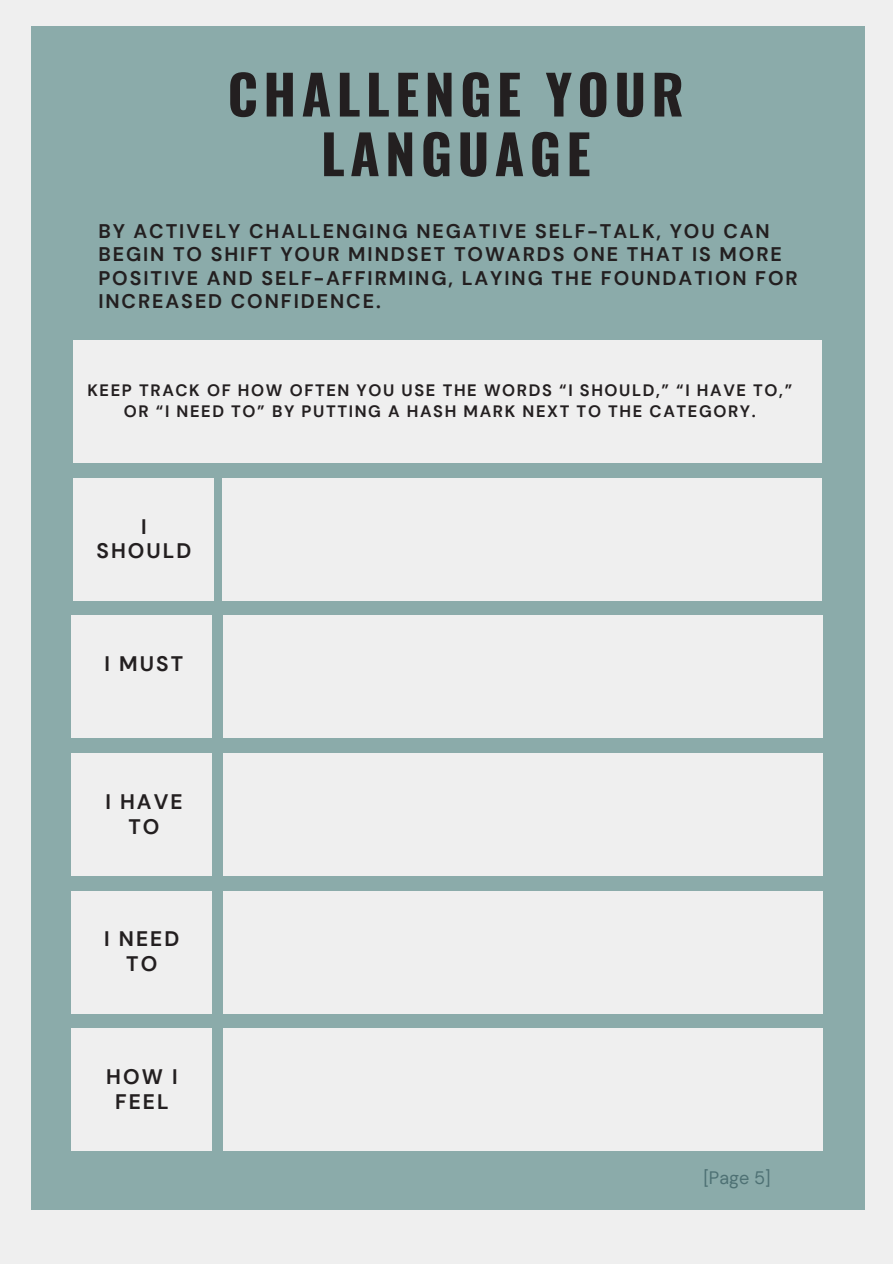
<style>
.page{position:relative;width:893px;height:1264px;background:#fff}
.page>*{position:absolute;margin:0;border:0;box-sizing:border-box;transform-origin:0 0}
.t1{font:700 54px/59.7px "Oswald";letter-spacing:.1em;color:#231f20;text-align:center}
.t2{font:700 21px/24.8px "DM Sans";letter-spacing:.1em;color:#231f20;text-align:center}
.t3{font:700 19.65px/23.7px "DM Sans";letter-spacing:.1em;color:#231f20}
.t4{font:18px "DM Sans";color:#4e7174}
.t5{font:700 16.5px/21.3px "DM Sans";letter-spacing:.1em;color:#231f20;text-align:center}
</style>
<div class="page">
<div style="left:0;top:0;width:892px;height:1263px;background:#efefef"></div>
<div style="left:31px;top:26px;width:833px;height:1184px;background:#8babaa"></div>
<div style="left:73px;top:340px;width:748px;height:123px;background:#efefef"></div>
<div style="left:73px;top:478px;width:140px;height:122px;background:#efefef"></div>
<div style="left:223px;top:1028px;width:599px;height:122px;background:#efefef"></div>
<div style="left:223px;top:478px;width:598px;height:122px;background:#efefef"></div>
<div style="left:223px;top:615px;width:599px;height:123px;background:#efefef"></div>
<div style="left:223px;top:753px;width:599px;height:122px;background:#efefef"></div>
<div style="left:223px;top:890px;width:599px;height:123px;background:#efefef"></div>
<div style="left:72px;top:615px;width:140px;height:123px;background:#efefef"></div>
<div style="left:72px;top:753px;width:140px;height:122px;background:#efefef"></div>
<div style="left:72px;top:890px;width:140px;height:123px;background:#efefef"></div>
<div style="left:72px;top:1028px;width:140px;height:122px;background:#efefef"></div>
<h1 class="t1" style="left:227px;top:62px;width:457px">CHALLENGE YOUR<br>LANGUAGE</h1>
<h3 class="t3" style="left:98px;top:219px;width:701px">BY ACTIVELY CHALLENGING NEGATIVE SELF-TALK, YOU CAN BEGIN TO SHIFT YOUR MINDSET TOWARDS ONE THAT IS MORE POSITIVE AND SELF-AFFIRMING, LAYING THE FOUNDATION FOR INCREASED CONFIDENCE.</h3>
<h2 class="t5" style="left:87px;top:380px;width:706px">KEEP TRACK OF HOW OFTEN YOU USE THE WORDS “I SHOULD,” “I HAVE TO,”<br>OR “I NEED TO” BY PUTTING A HASH MARK NEXT TO THE CATEGORY.</h2>
<h2 class="t2" style="left:96px;top:514px;width:97px">I<br>SHOULD</h2>
<h2 class="t2" style="left:105px;top:651px;width:80px">I MUST</h2>
<h2 class="t2" style="left:105px;top:789px;width:79px">I HAVE<br>TO</h2>
<h2 class="t2" style="left:104px;top:926px;width:77px">I NEED<br>TO</h2>
<h2 class="t2" style="left:106px;top:1064px;width:73px">HOW I<br>FEEL</h2>
<p class="t4" style="left:703px;top:1166px;width:69px">[Page 5]</p>
</div>
